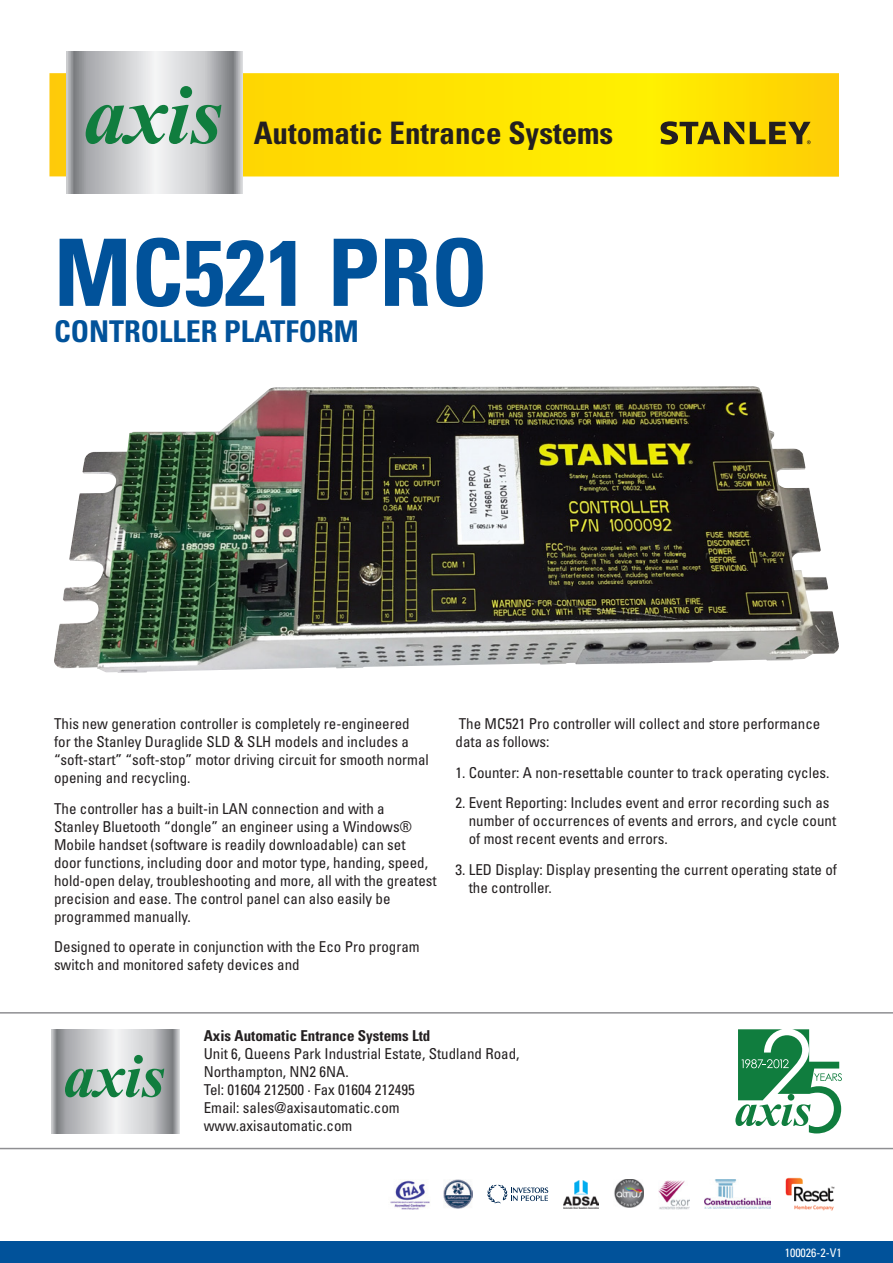
<style>
.page{position:relative;width:893px;height:1263px;background:#fff}
.page>*{position:absolute;margin:0;border:0;box-sizing:border-box;transform-origin:0 0}
.t1{font:700 condensed 93px "Univers";color:#01529a}
.t2{font:700 condensed 30.9px "Univers";color:#231f20}
.t3{font:700 condensed 30px "Univers";color:#01529a}
.Body{font:condensed 15px/18px "Univers";color:#231f20}
.t4{font:condensed 12px "Univers";color:#fff}
.s1{font-weight:700}
</style>
<div class="page">
<img style="left:390px;top:1180px;width:40px;height:30px">
<img style="left:443px;top:1179px;width:29px;height:29px">
<svg style="left:487px;top:1185px;width:61px;height:18px"></svg>
<img style="left:564px;top:1180px;width:34px;height:29px">
<img style="left:614px;top:1179px;width:30px;height:28px">
<img style="left:659px;top:1180px;width:31px;height:29px">
<img style="left:705px;top:1180px;width:66px;height:29px">
<img style="left:785px;top:1177px;width:50px;height:34px">
<svg style="left:51px;top:1029px;width:128px;height:104px;background:#bcbec0"></svg>
<svg style="left:65px;top:1055px;width:99px;height:42px;background:#90b5a2"></svg>
<svg style="left:735px;top:1029px;width:107px;height:104px"></svg>
<hr style="left:0;top:1148px;width:893px;height:1px;background:#8f8f92">
<hr style="left:0;top:1012px;width:893px;height:1px;background:#8f8f92">
<div style="left:0;top:1242px;width:893px;height:21px;background:#01529a"></div>
<img style="left:54px;top:386px;width:785px;height:287px">
<svg style="left:49px;top:73px;width:790px;height:104px;background:#fee104"></svg>
<svg style="left:67px;top:51px;width:175px;height:142px;background:#bcbdc0"></svg>
<svg style="left:86px;top:86px;width:135px;height:58px;background:#91b5a2"></svg>
<svg style="left:660px;top:121px;width:151px;height:24px;background:#98850f"></svg>
<p class="t2" style="left:254px;top:114px;width:361px">Automatic Entrance Systems</p>
<p class="t1" style="left:54px;top:216px;width:435px">MC521 PRO</p>
<p class="t3" style="left:54px;top:313px;width:306px">CONTROLLER PLATFORM</p>
<p class="Body" style="left:54px;top:714px;width:376px">This new generation controller is completely re-engineered for the Stanley Duraglide SLD &amp; SLH models and includes a “soft-start” “soft-stop” motor driving circuit for smooth normal opening and recycling.</p>
<p class="Body" style="left:54px;top:799px;width:384px">The controller has a built-in LAN connection and with a<br>Stanley Bluetooth “dongle” an engineer using a Windows® Mobile handset (software is readily downloadable) can set door functions, including door and motor type, handing, speed, hold-open delay, troubleshooting and more, all with the greatest precision and ease. The control panel can also easily be programmed manually.</p>
<p class="Body" style="left:54px;top:937px;width:367px">Designed to operate in conjunction with the Eco Pro program switch and monitored safety devices and</p>
<p class="Body" style="left:455px;top:714px;width:366px">The MC521 Pro controller will collect and store performance data as follows:</p>
<p class="Body" style="left:455px;top:763px;width:376px">1. Counter: A non-resettable counter to track operating cycles.</p>
<p class="Body" style="left:469px;top:793px;width:369px;text-indent:-13px">2. Event Reporting: Includes event and error recording such as number of occurrences of events and errors, and cycle count of most recent events and errors.</p>
<p class="Body" style="left:469px;top:860px;width:370px;text-indent:-13px">3. LED Display: Display presenting the current operating state of the controller.</p>
<p class="Body" style="left:204px;top:1026px;width:317px"><span class="s1">Axis Automatic Entrance Systems Ltd<br></span>Unit 6, Queens Park Industrial Estate, Studland Road,<br>Northampton, NN2 6NA.</p>
<p class="Body" style="left:204px;top:1080px;width:213px">Tel: 01604 212500 · Fax 01604 212495</p>
<p class="Body" style="left:204px;top:1098px;width:197px">Email: sales@axisautomatic.com www.axisautomatic.com</p>
<p class="t4" style="left:785px;top:1245px;width:59px">100026-2-V1</p>
</div>
